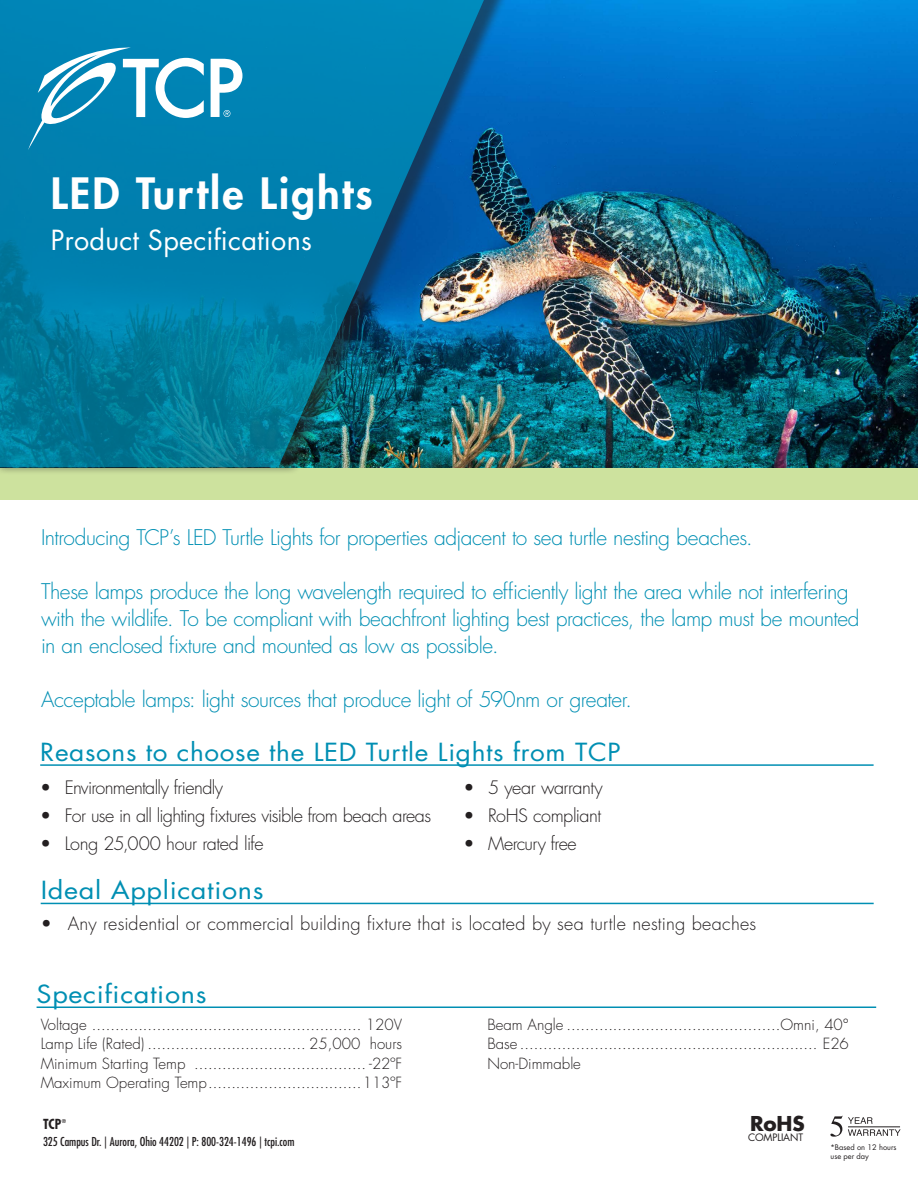
<style>
.page{position:relative;width:918px;height:1188px;background:#fff}
.page>*{position:absolute;margin:0;border:0;box-sizing:border-box;transform-origin:0 0}
.Product_Name{font:800 42px "Futura Std";letter-spacing:.05em;color:#fff}
.Subhead{font:27px "Futura Std";letter-spacing:.01em;color:#fff}
.Category_Label{font:24.3px "Futura Std";letter-spacing:.025em;color:#008fb3;scale:1.08 1}
.Category_Label-2{font:24.3px "Futura Std";letter-spacing:.025em;color:#008fb3;scale:1.11 1}
.Intro_Blurb{font:300 21px/27px "Futura Std";letter-spacing:-.025em;color:#008fb3}
.t1{font:700 19.95px "Futura Std";color:#231f20}
.t2{font:300 18px "Futura Std";letter-spacing:-.02em;color:#231f20}
.t3{font:300 18px "Futura Std";letter-spacing:.01em;color:#231f20}
.t4{font:300 18px "Futura Std";letter-spacing:-.04em;color:#231f20}
.Specifications{font:300 15px "Futura Std";color:#231f20}
.t5{font:700 condensed 13.5px "Futura Std";color:#231f20}
.t6{font:condensed 12px "Futura Std";color:#231f20}
.t7{font:10.05px "Futura Std";letter-spacing:-.01em;color:#231f20}
.t8{font:7.5px/9px "Futura Std";color:#231f20}
.t9{font:700 condensed 5.25px "Futura Std";color:#231f20}
</style>
<div class="page">
<div style="left:0;top:467px;width:918px;height:33px;background:#cde29e"></div>
<hr style="left:40px;top:764px;width:834px;height:2px;background:#008fb3">
<hr style="left:37px;top:1007px;width:839px;height:1px;background:#008fb3">
<img style="left:512px;top:0;width:406px;height:467px">
<div style="left:0;top:0;width:512px;height:475px;background:#231f20;opacity:.75"></div>
<svg style="left:0;top:0;width:490px;height:467px;background:#0678a1"></svg>
<svg style="left:28px;top:48px;width:176px;height:102px"></svg>
<svg style="left:211px;top:59px;width:31px;height:58px"></svg>
<hr style="left:41px;top:903px;width:833px;height:1px;background:#008fb3">
<svg style="left:830px;top:1116px;width:71px;height:21px"></svg>
<p class="Product_Name" style="left:51px;top:167px;width:323px">LED Turtle Lights</p>
<p class="Subhead" style="left:51px;top:222px;width:263px">Product Specifications</p>
<p class="Intro_Blurb" style="left:41px;top:524px;width:713px">Introducing TCP’s LED Turtle Lights for properties adjacent to sea turtle nesting beaches.</p>
<p class="Intro_Blurb" style="left:41px;top:578px;width:820px">These lamps produce the long wavelength required to efficiently light the area while not interfering with the wildlife. To be compliant with beachfront lighting best practices, the lamp must be mounted in an enclosed fixture and mounted as low as possible.</p>
<p class="Intro_Blurb" style="left:41px;top:686px;width:593px">Acceptable lamps: light sources that produce light of 590nm or greater.</p>
<p class="Category_Label" style="left:40px;top:737px;width:539px">Reasons to choose the LED Turtle Lights from TCP</p>
<p class="t4" style="left:40px;top:776px;width:184px">• Environmentally friendly</p>
<p class="t2" style="left:40px;top:805px;width:392px">• For use in all lighting fixtures visible from beach areas</p>
<p class="t2" style="left:40px;top:833px;width:225px">• Long 25,000 hour rated life</p>
<p class="Category_Label-2" style="left:41px;top:875px;width:202px">Ideal Applications</p>
<p class="t2" style="left:463px;top:776px;width:141px">• 5 year warranty</p>
<p class="t2" style="left:463px;top:805px;width:139px">• RoHS compliant</p>
<p class="t2" style="left:463px;top:833px;width:115px">• Mercury free</p>
<p class="t3" style="left:41px;top:912px;width:717px">• Any residential or commercial building fixture that is located by sea turtle nesting beaches</p>
<p class="Category_Label-2" style="left:37px;top:979px;width:155px">Specifications</p>
<p class="Specifications" style="left:41px;top:1015px;width:363px">Voltage .......................................................... 120V</p>
<p class="Specifications" style="left:41px;top:1035px;width:363px">Lamp Life (Rated) .................................. 25,000 hours</p>
<p class="Specifications" style="left:41px;top:1054px;width:363px">Minimum Starting Temp ..................................... -22ºF</p>
<p class="Specifications" style="left:41px;top:1074px;width:363px">Maximum Operating Temp.................................113ºF</p>
<p class="t5" style="left:43px;top:1116px;width:20px">TCP</p>
<p class="t9" style="left:62px;top:1118px;width:6px">®</p>
<p class="t6" style="left:43px;top:1134px;width:253px">325 Campus Dr. | Aurora, Ohio 44202 | P: 800-324-1496 | tcpi.com</p>
<p class="Specifications" style="left:487px;top:1015px;width:363px">Beam Angle ..............................................Omni, 40°</p>
<p class="Specifications" style="left:487px;top:1035px;width:363px">Base ................................................................ E26</p>
<p class="Specifications" style="left:487px;top:1054px;width:95px">Non-Dimmable</p>
<p class="t1" style="left:750px;top:1111px;width:56px">RoHS</p>
<p class="t7" style="left:748px;top:1131px;width:57px">COMPLIANT</p>
<p class="t8" style="left:831px;top:1143px;width:68px">*Based on 12 hours use per day</p>
</div>
